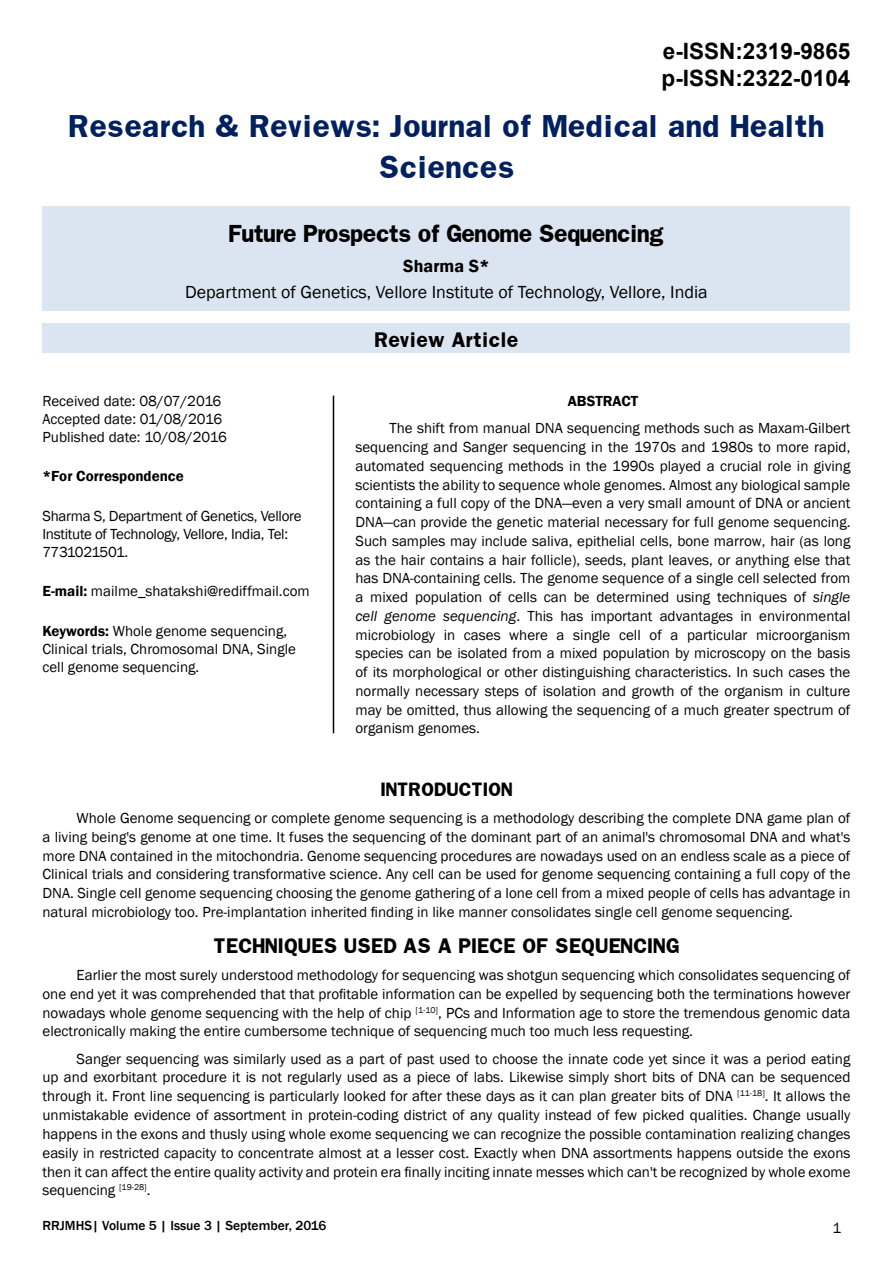
<style>
.page{position:relative;width:893px;height:1263px;background:#fff}
.page>*{position:absolute;margin:0;border:0;box-sizing:border-box;transform-origin:0 0}
.t1{font:700 27px/40.5px "Franklin";color:#002060;text-align:center}
.t2{font:700 22.5px/27px "Arial";color:#000}
.t3{font:700 21px "Franklin";letter-spacing:-.04em;color:#000}
.t4{font:18px "Franklin Gothic";color:#000}
.t5{font:700 18px "Franklin";color:#000}
.t6{font:600 18px "Franklin Gothic";color:#000}
.t7{font:700 16.5px "Franklin";color:#000}
.t8{font:15px/18.8px "Franklin Gothic";color:#000;text-align:justify}
.t9{font:15px/18px "Franklin Gothic";letter-spacing:-.02em;color:#000}
.t10{font:600 15px "Franklin Gothic";color:#000}
.t11{font:500 13.5px "Franklin Gothic";color:#000}
.s1{font-weight:600}
.s2{font-style:italic}
</style>
<div class="page">
<div style="left:43px;top:206px;width:807px;height:104px;background:#dbe5f1"></div>
<div style="left:43px;top:323px;width:807px;height:30px;background:#dbe5f1"></div>
<hr style="left:333px;top:396px;width:1px;height:337px;background:#000">
<h2 class="t2" style="left:662px;top:38px;width:190px">e-ISSN:2319-9865 p-ISSN:2322-0104</h2>
<h1 class="t1" style="left:69px;top:106px;width:757px">Research &amp; Reviews: Journal of Medical and Health<br>Sciences</h1>
<h3 class="t3" style="left:228px;top:219px;width:438px">Future Prospects of Genome Sequencing</h3>
<p class="t6" style="left:403px;top:255px;width:88px">Sharma S*</p>
<p class="t4" style="left:185px;top:280px;width:524px">Department of Genetics, Vellore Institute of Technology, Vellore, India</p>
<p class="t5" style="left:374px;top:327px;width:146px">Review Article</p>
<p class="t8" style="left:43px;top:392px;width:186px;line-height:18px;text-align:left">Received date: 08/07/2016<br>Accepted date: 01/08/2016<br>Published date: 10/08/2016</p>
<p class="t10" style="left:43px;top:467px;width:143px">*For Correspondence</p>
<p class="t9" style="left:43px;top:507px;width:261px">Sharma S, Department of Genetics, Vellore<br>Institute of Technology, Vellore, India, Tel:<br>7731021501.</p>
<p class="t8" style="left:43px;top:582px;width:269px"><span class="s1">E-mail:</span> mailme_shatakshi@rediffmail.com</p>
<p class="t8" style="left:43px;top:622px;width:255px;line-height:18px;text-align:left"><span class="s1">Keywords:</span> Whole genome sequencing,<br>Clinical trials, Chromosomal DNA, Single cell genome sequencing.</p>
<p class="t10" style="left:568px;top:392px;width:72px">ABSTRACT</p>
<p class="t8" style="left:355px;top:419px;width:496px;text-indent:34px">The shift from manual DNA sequencing methods such as Maxam-Gilbert sequencing and Sanger sequencing in the 1970s and 1980s to more rapid, automated sequencing methods in the 1990s played a crucial role in giving scientists the ability to sequence whole genomes. Almost any biological sample containing a full copy of the DNA—even a very small amount of DNA or ancient DNA—can provide the genetic material necessary for full genome sequencing.<br>Such samples may include saliva, epithelial cells, bone marrow, hair (as long as the hair contains a hair follicle), seeds, plant leaves, or anything else that has DNA-containing cells. The genome sequence of a single cell selected from a mixed population of cells can be determined using techniques of <span class="s2">single cell genome sequencing</span>. This has important advantages in environmental microbiology in cases where a single cell of a particular microorganism species can be isolated from a mixed population by microscopy on the basis of its morphological or other distinguishing characteristics. In such cases the normally necessary steps of isolation and growth of the organism in culture may be omitted, thus allowing the sequencing of a much greater spectrum of organism genomes.</p>
<p class="t7" style="left:380px;top:777px;width:134px">INTRODUCTION</p>
<p class="t8" style="left:43px;top:809px;width:809px;text-indent:34px">Whole Genome sequencing or complete genome sequencing is a methodology describing the complete DNA game plan of a living being's genome at one time. It fuses the sequencing of the dominant part of an animal's chromosomal DNA and what's more DNA contained in the mitochondria. Genome sequencing procedures are nowadays used on an endless scale as a piece of Clinical trials and considering transformative science. Any cell can be used for genome sequencing containing a full copy of the DNA. Single cell genome sequencing choosing the genome gathering of a lone cell from a mixed people of cells has advantage in natural microbiology too. Pre-implantation inherited finding in like manner consolidates single cell genome sequencing.</p>
<p class="t5" style="left:214px;top:933px;width:467px">TECHNIQUES USED AS A PIECE OF SEQUENCING</p>
<p class="t8" style="left:43px;top:966px;width:809px;text-indent:34px">Earlier the most surely understood methodology for sequencing was shotgun sequencing which consolidates sequencing of one end yet it was comprehended that that profitable information can be expelled by sequencing both the terminations however nowadays whole genome sequencing with the help of chip <sup>[1-10]</sup>, PCs and Information age to store the tremendous genomic data electronically making the entire cumbersome technique of sequencing much too much less requesting.</p>
<p class="t8" style="left:43px;top:1049px;width:809px;text-indent:34px">Sanger sequencing was similarly used as a part of past used to choose the innate code yet since it was a period eating up and exorbitant procedure it is not regularly used as a piece of labs. Likewise simply short bits of DNA can be sequenced through it. Front line sequencing is particularly looked for after these days as it can plan greater bits of DNA <sup>[11-18]</sup>. It allows the unmistakable evidence of assortment in protein-coding district of any quality instead of few picked qualities. Change usually happens in the exons and thusly using whole exome sequencing we can recognize the possible contamination realizing changes easily in restricted capacity to concentrate almost at a lesser cost. Exactly when DNA assortments happens outside the exons then it can affect the entire quality activity and protein era finally inciting innate messes which can't be recognized by whole exome sequencing <sup>[19-28]</sup>.</p>
<p class="t11" style="left:43px;top:1217px;width:286px">RRJMHS| Volume 5 | Issue 3 | September, 2016</p>
<p class="t8" style="left:832px;top:1219px;width:10px">1</p>
</div>
